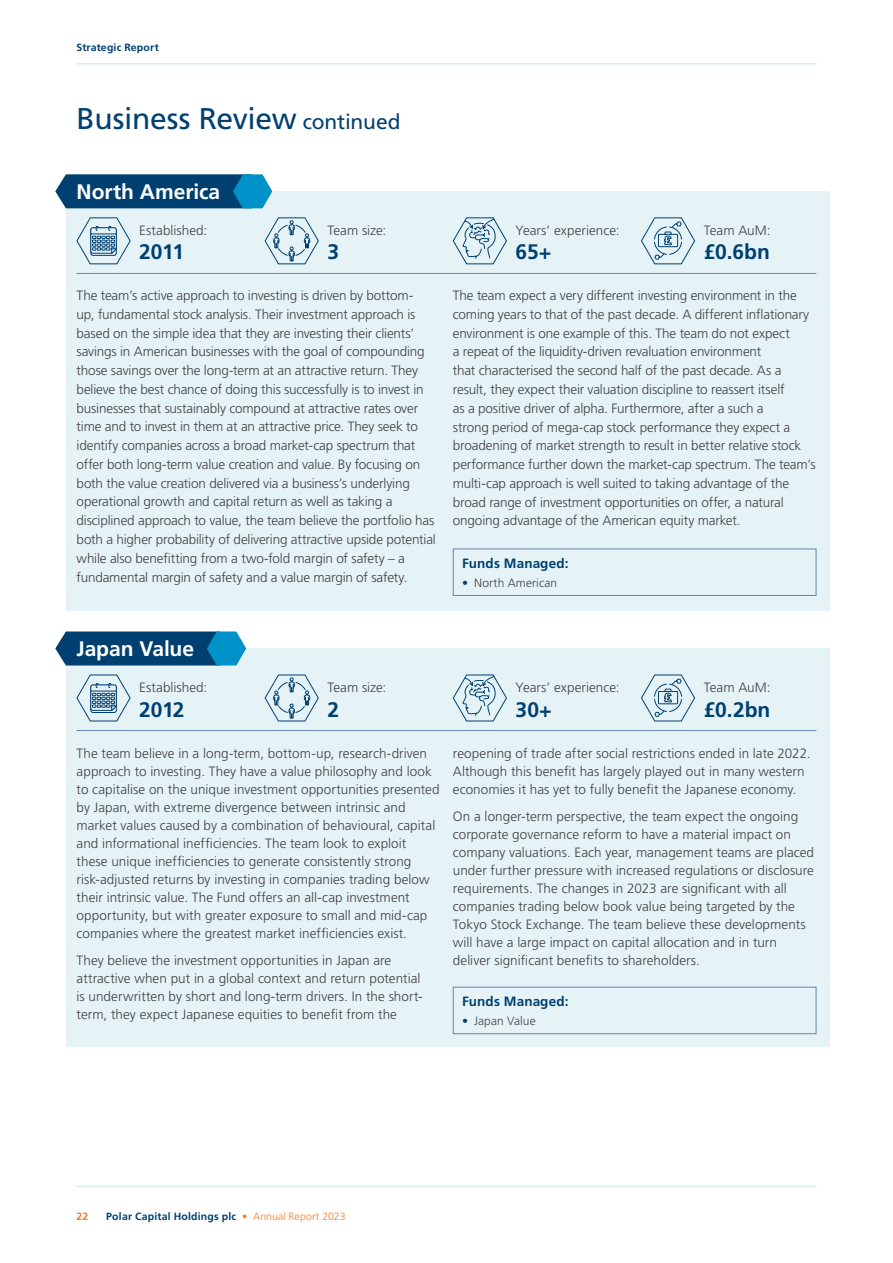
<style>
.page{position:relative;width:893px;height:1263px;background:#fff}
.page>*{position:absolute;margin:0;border:0;box-sizing:border-box;transform-origin:0 0}
.t1{font:30px "Frutiger LT Std";letter-spacing:-.01em;color:#004071}
.t2{font:700 21px "Frutiger LT Std";letter-spacing:-.005em;color:#004071}
.t3{font:700 21px "Frutiger LT Std";letter-spacing:-.005em;color:#fff}
.t4{font:300 13.5px/18.8px "Frutiger LT Std";letter-spacing:-.005em;color:#414042}
.t5{font:700 13.5px "Frutiger LT Std";letter-spacing:.01em;color:#004071}
.t6{font:300 12px "Frutiger LT Std";letter-spacing:.01em;color:#414042}
.t7{font:700 10.5px "Frutiger LT Std";letter-spacing:.02em;color:#004071}
.t8{font:700 10.5px "Frutiger LT Std";color:#f47920}
.s1{font-size:21px}
.s2{color:#004071}
.s3{font-weight:300;color:#f47920}
</style>
<div class="page">
<hr style="left:77px;top:63px;width:739px;height:2px;background:#d7ecf1">
<hr style="left:77px;top:1186px;width:739px;height:1px;background:#d7ecf1">
<div style="left:66px;top:191px;width:763px;height:420px;background:#e6f3f6"></div>
<div style="left:66px;top:648px;width:763px;height:399px;background:#e6f3f6"></div>
<svg style="left:76px;top:217px;width:55px;height:48px"></svg>
<svg style="left:452px;top:217px;width:55px;height:48px"></svg>
<svg style="left:641px;top:217px;width:54px;height:48px"></svg>
<svg style="left:264px;top:217px;width:55px;height:48px"></svg>
<svg style="left:55px;top:174px;width:217px;height:34px;background:#0e5584"></svg>
<hr style="left:77px;top:273px;width:739px;height:1px;background:#6486ae">
<svg style="left:76px;top:674px;width:55px;height:48px"></svg>
<svg style="left:452px;top:674px;width:55px;height:48px"></svg>
<svg style="left:641px;top:674px;width:54px;height:48px"></svg>
<svg style="left:264px;top:674px;width:55px;height:48px"></svg>
<svg style="left:55px;top:631px;width:191px;height:34px;background:#105987"></svg>
<hr style="left:77px;top:730px;width:739px;height:1px;background:#6486ae">
<div style="left:453px;top:549px;width:363px;height:47px;border:1px solid #6486ae"></div>
<div style="left:453px;top:987px;width:363px;height:47px;border:1px solid #6486ae"></div>
<p class="t7" style="left:77px;top:41px;width:84px">Strategic Report</p>
<h1 class="t1" style="left:77px;top:101px;width:326px">Business Review <span class="s1">continued</span></h1>
<h2 class="t3" style="left:77px;top:180px;width:145px">North America</h2>
<p class="t4" style="left:139px;top:221px;width:70px">Established:</p>
<p class="t4" style="left:327px;top:221px;width:60px">Team size:</p>
<p class="t4" style="left:516px;top:221px;width:105px">Years’ experience:</p>
<p class="t4" style="left:704px;top:221px;width:68px">Team AuM:</p>
<h2 class="t2" style="left:139px;top:240px;width:46px">2011</h2>
<h2 class="t2" style="left:327px;top:240px;width:13px">3</h2>
<h2 class="t2" style="left:516px;top:240px;width:37px">65+</h2>
<h2 class="t2" style="left:704px;top:240px;width:68px">£0.6bn</h2>
<p class="t4" style="left:77px;top:286px;width:361px">The team’s active approach to investing is driven by bottom-<br>up, fundamental stock analysis. Their investment approach is based on the simple idea that they are investing their clients’ savings in American businesses with the goal of compounding those savings over the long-term at an attractive return. They believe the best chance of doing this successfully is to invest in businesses that sustainably compound at attractive rates over time and to invest in them at an attractive price. They seek to identify companies across a broad market-cap spectrum that offer both long-term value creation and value. By focusing on both the value creation delivered via a business’s underlying operational growth and capital return as well as taking a disciplined approach to value, the team believe the portfolio has both a higher probability of delivering attractive upside potential while also benefitting from a two-fold margin of safety – a fundamental margin of safety and a value margin of safety.</p>
<p class="t4" style="left:453px;top:286px;width:364px">The team expect a very different investing environment in the coming years to that of the past decade. A different inflationary environment is one example of this. The team do not expect<br>a repeat of the liquidity-driven revaluation environment<br>that characterised the second half of the past decade. As a result, they expect their valuation discipline to reassert itself<br>as a positive driver of alpha. Furthermore, after a such a<br>strong period of mega-cap stock performance they expect a broadening of market strength to result in better relative stock performance further down the market-cap spectrum. The team’s multi-cap approach is well suited to taking advantage of the broad range of investment opportunities on offer, a natural ongoing advantage of the American equity market.</p>
<p class="t5" style="left:462px;top:555px;width:108px">Funds Managed:</p>
<p class="t6" style="left:462px;top:576px;width:97px"><span class="s2">•</span> North American</p>
<h2 class="t3" style="left:77px;top:637px;width:119px">Japan Value</h2>
<p class="t4" style="left:139px;top:678px;width:70px">Established:</p>
<p class="t4" style="left:327px;top:678px;width:60px">Team size:</p>
<p class="t4" style="left:516px;top:678px;width:105px">Years’ experience:</p>
<p class="t4" style="left:704px;top:678px;width:68px">Team AuM:</p>
<h2 class="t2" style="left:139px;top:697px;width:47px">2012</h2>
<h2 class="t2" style="left:327px;top:697px;width:13px">2</h2>
<h2 class="t2" style="left:516px;top:697px;width:38px">30+</h2>
<h2 class="t2" style="left:704px;top:697px;width:68px">£0.2bn</h2>
<p class="t4" style="left:77px;top:745px;width:364px;line-height:18px">The team believe in a long-term, bottom-up, research-driven approach to investing. They have a value philosophy and look to capitalise on the unique investment opportunities presented by Japan, with extreme divergence between intrinsic and market values caused by a combination of behavioural, capital and informational inefficiencies. The team look to exploit these unique inefficiencies to generate consistently strong risk-adjusted returns by investing in companies trading below their intrinsic value. The Fund offers an all-cap investment opportunity, but with greater exposure to small and mid-cap companies where the greatest market inefficiencies exist.</p>
<p class="t4" style="left:77px;top:951px;width:348px;line-height:18px">They believe the investment opportunities in Japan are attractive when put in a global context and return potential is underwritten by short and long-term drivers. In the short&shy;term, they expect Japanese equities to benefit from the</p>
<p class="t4" style="left:453px;top:744px;width:359px;line-height:18px">reopening of trade after social restrictions ended in late 2022.<br>Although this benefit has largely played out in many western economies it has yet to fully benefit the Japanese economy.</p>
<p class="t4" style="left:453px;top:807px;width:363px;line-height:18px">On a longer-term perspective, the team expect the ongoing corporate governance reform to have a material impact on company valuations. Each year, management teams are placed under further pressure with increased regulations or disclosure requirements. The changes in 2023 are significant with all companies trading below book value being targeted by the Tokyo Stock Exchange. The team believe these developments will have a large impact on capital allocation and in turn deliver significant benefits to shareholders.</p>
<p class="t5" style="left:462px;top:993px;width:108px">Funds Managed:</p>
<p class="t6" style="left:462px;top:1014px;width:75px"><span class="s2">•</span> Japan Value</p>
<p class="t8" style="left:77px;top:1210px;width:13px">22</p>
<p class="t7" style="left:106px;top:1210px;width:241px">Polar Capital Holdings plc <span class="s3">• Annual Report 2023</span></p>
</div>
